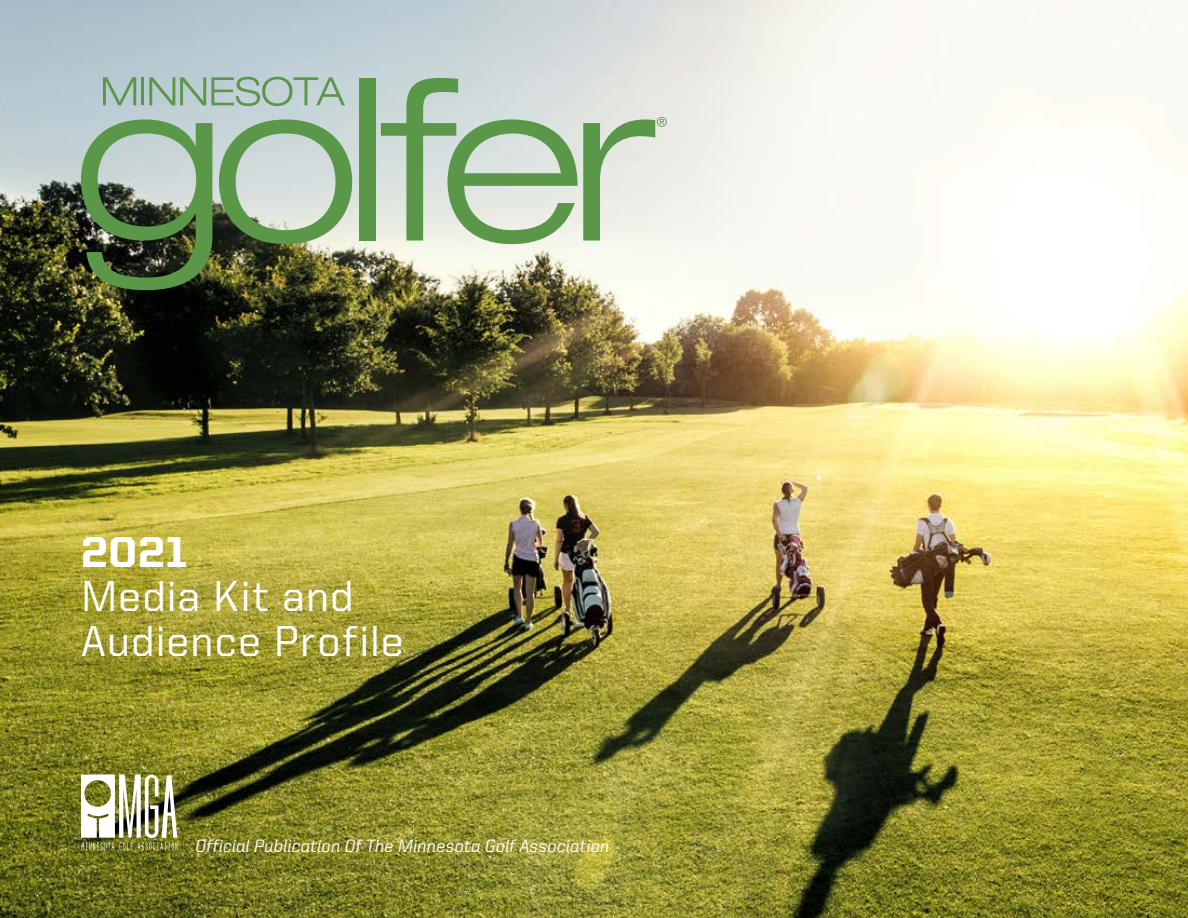
<style>
.page{position:relative;width:1188px;height:918px;background:#fff}
.page>*{position:absolute;margin:0;border:0;box-sizing:border-box;transform-origin:0 0}
.t1{font:500 43.5px/44.7px "United Sans Reg";letter-spacing:.01em;color:#fff}
.t2{font:800 43.5px "United Sans Reg";color:#fff}
.t3{font:500 18px "United Italic Reg";color:#fff}
</style>
<div class="page">
<img style="left:0;top:0;width:1188px;height:918px">
<svg style="left:81px;top:119px;width:131px;height:171px"></svg>
<svg style="left:219px;top:119px;width:133px;height:125px"></svg>
<div style="left:359px;top:78px;width:16px;height:163px;background:#5a9749"></div>
<svg style="left:381px;top:78px;width:286px;height:166px"></svg>
<svg style="left:103px;top:77px;width:33px;height:28px"></svg>
<hr style="left:141px;top:77px;width:3px;height:28px;background:#5a9749">
<svg style="left:149px;top:77px;width:196px;height:29px"></svg>
<img style="left:81px;top:775px;width:97px;height:75px">
<h1 class="t2" style="left:81px;top:528px;width:108px">2021</h1>
<h1 class="t1" style="left:81px;top:573px;width:325px">Media Kit and<br>Audience Profile</h1>
<p class="t3" style="left:195px;top:836px;width:416px">Official Publication Of The Minnesota Golf Association</p>
</div>
